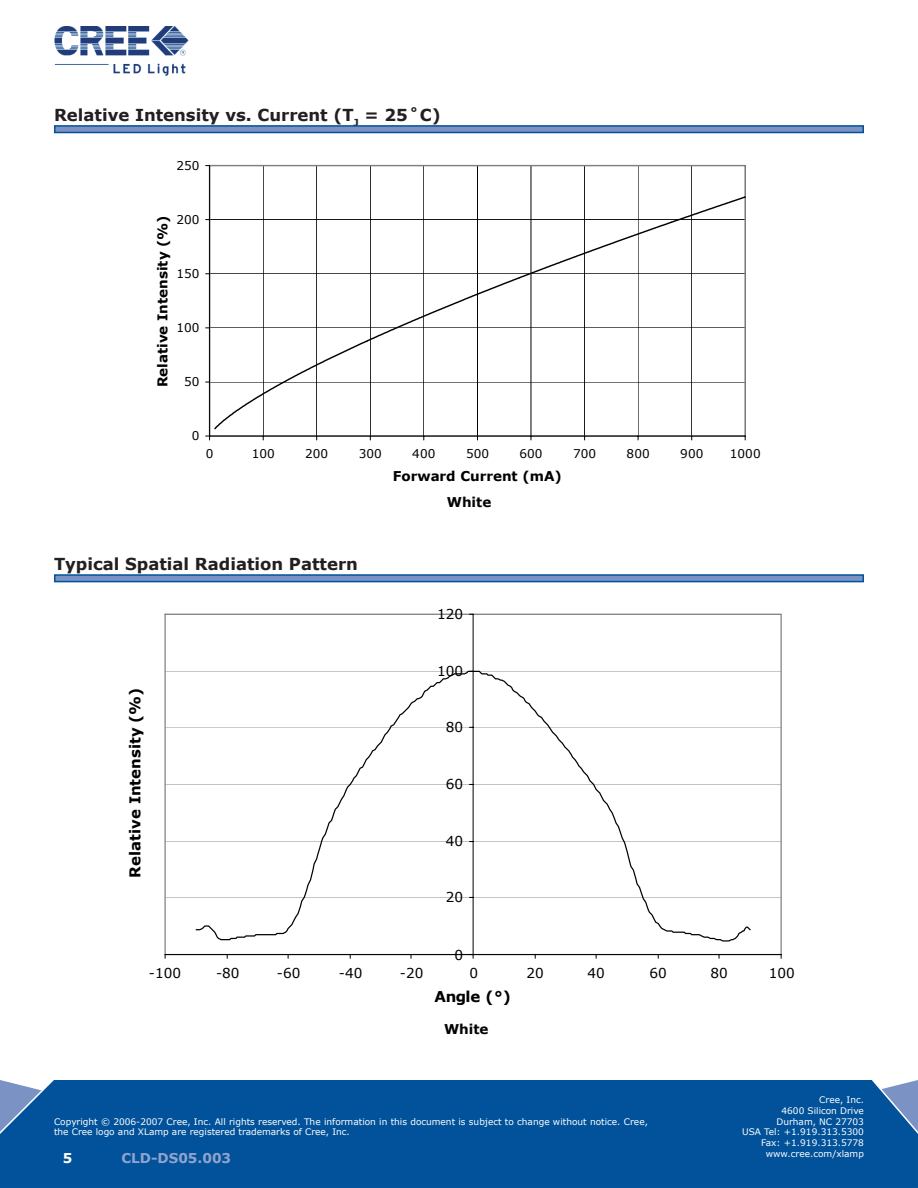
<style>
.page{position:relative;width:918px;height:1188px;background:#fff}
.page>*{position:absolute;margin:0;border:0;box-sizing:border-box;transform-origin:0 0}
.t1{font:700 16.5px "Verdana";color:#231f20}
.t2{font:700 14.85px "Verdana";color:#000}
.t3{font:13.65px "Verdana";letter-spacing:.005em;color:#000}
.t4{font:700 13.5px "Verdana";color:#000}
.t5{font:700 13.5px "Verdana";color:#90a3ce}
.t6{font:700 13.5px "Verdana";color:#040503}
.t7{font:12px "Verdana";letter-spacing:.005em;color:#000}
.t8{font:9px/10.8px "Verdana";color:#fff}
</style>
<div class="page">
<div style="left:0;top:1080px;width:918px;height:108px;background:#01529a"></div>
<img style="left:54px;top:27px;width:135px;height:48px">
<div style="left:55px;top:126px;width:808px;height:7px;background:#7a92c4"></div>
<div style="left:54px;top:125px;width:810px;height:8px;border:2px solid #01529a"></div>
<div style="left:55px;top:575px;width:808px;height:7px;background:#7a92c4"></div>
<div style="left:54px;top:574px;width:810px;height:8px;border:2px solid #01529a"></div>
<hr style="left:165px;top:897px;width:616px;height:1px;background:#c0c0c0">
<hr style="left:165px;top:842px;width:616px;height:1px;background:#c0c0c0">
<hr style="left:165px;top:784px;width:616px;height:1px;background:#c0c0c0">
<hr style="left:165px;top:727px;width:616px;height:1px;background:#c0c0c0">
<hr style="left:165px;top:671px;width:616px;height:1px;background:#c0c0c0">
<hr style="left:473px;top:614px;width:1px;height:341px;background:#000">
<hr style="left:165px;top:954px;width:616px;height:1px;background:#000">
<svg style="left:195px;top:670px;width:557px;height:272px"></svg>
<hr style="left:263px;top:166px;width:1px;height:270px;background:#000">
<hr style="left:317px;top:166px;width:1px;height:270px;background:#000">
<hr style="left:370px;top:166px;width:1px;height:270px;background:#000">
<hr style="left:424px;top:166px;width:1px;height:270px;background:#000">
<hr style="left:478px;top:166px;width:1px;height:270px;background:#000">
<hr style="left:531px;top:166px;width:1px;height:270px;background:#000">
<hr style="left:585px;top:166px;width:1px;height:270px;background:#000">
<hr style="left:638px;top:166px;width:1px;height:270px;background:#000">
<hr style="left:692px;top:166px;width:1px;height:270px;background:#000">
<hr style="left:209px;top:166px;width:1px;height:270px;background:#000">
<svg style="left:206px;top:196px;width:540px;height:244px"></svg>
<h1 class="t1" style="left:54px;top:104px;width:388px">Relative Intensity vs. Current (T<sub>J</sub> = 25˚C)</h1>
<h3 class="t7" style="left:176px;top:158px;width:25px">250</h3>
<h3 class="t7" style="left:176px;top:212px;width:25px">200</h3>
<h3 class="t4" style="left:154px;top:387px;width:174px;rotate:-90deg">Relative Intensity (%)</h3>
<h3 class="t7" style="left:176px;top:266px;width:25px">150</h3>
<h3 class="t7" style="left:176px;top:320px;width:25px">100</h3>
<h3 class="t7" style="left:184px;top:374px;width:17px">50</h3>
<h3 class="t7" style="left:192px;top:428px;width:9px">0</h3>
<h3 class="t7" style="left:206px;top:446px;width:9px">0</h3>
<h3 class="t7" style="left:252px;top:446px;width:25px">100</h3>
<h3 class="t7" style="left:305px;top:446px;width:25px">200</h3>
<h3 class="t7" style="left:359px;top:446px;width:25px">300</h3>
<h3 class="t7" style="left:412px;top:446px;width:25px">400</h3>
<h3 class="t7" style="left:466px;top:446px;width:25px">500</h3>
<h3 class="t7" style="left:520px;top:446px;width:25px">600</h3>
<h3 class="t7" style="left:573px;top:446px;width:25px">700</h3>
<h3 class="t7" style="left:627px;top:446px;width:25px">800</h3>
<h3 class="t7" style="left:680px;top:446px;width:25px">900</h3>
<h3 class="t7" style="left:730px;top:446px;width:32px">1000</h3>
<h3 class="t4" style="left:393px;top:467px;width:170px">Forward Current (mA)</h3>
<h1 class="t1" style="left:54px;top:553px;width:306px">Typical Spatial Radiation Pattern</h1>
<h2 class="t2" style="left:126px;top:878px;width:192px;rotate:-90deg">Relative Intensity (%)</h2>
<h3 class="t6" style="left:447px;top:493px;width:46px">White</h3>
<h3 class="t3" style="left:437px;top:606px;width:28px">120</h3>
<h3 class="t3" style="left:437px;top:663px;width:28px">100</h3>
<h3 class="t3" style="left:446px;top:719px;width:19px">80</h3>
<h3 class="t3" style="left:446px;top:776px;width:19px">60</h3>
<h3 class="t3" style="left:446px;top:833px;width:19px">40</h3>
<h3 class="t3" style="left:446px;top:889px;width:19px">20</h3>
<h3 class="t3" style="left:455px;top:946px;width:10px">0</h3>
<h3 class="t3" style="left:149px;top:964px;width:34px">-100</h3>
<h3 class="t3" style="left:216px;top:964px;width:25px">-80</h3>
<h3 class="t3" style="left:277px;top:964px;width:25px">-60</h3>
<h3 class="t3" style="left:339px;top:964px;width:25px">-40</h3>
<h3 class="t3" style="left:400px;top:964px;width:25px">-20</h3>
<h3 class="t3" style="left:469px;top:964px;width:10px">0</h3>
<h3 class="t3" style="left:527px;top:964px;width:19px">20</h3>
<h3 class="t3" style="left:587px;top:964px;width:19px">40</h3>
<h3 class="t3" style="left:650px;top:964px;width:19px">60</h3>
<h3 class="t3" style="left:710px;top:964px;width:19px">80</h3>
<h3 class="t3" style="left:769px;top:964px;width:28px">100</h3>
<h2 class="t2" style="left:435px;top:987px;width:78px">Angle (°)</h2>
<h3 class="t6" style="left:444px;top:1020px;width:46px">White</h3>
<p class="t8" style="left:54px;top:1116px;width:595px">Copyright © 2006-2007 Cree, Inc. All rights reserved. The information in this document is subject to change without notice. Cree, the Cree logo and XLamp are registered trademarks of Cree, Inc.</p>
<h3 class="t5" style="left:122px;top:1149px;width:111px">CLD-DS05.003</h3>
<p class="t8" style="left:742px;top:1094px;width:123px;text-align:right">Cree, Inc.<br>4600 Silicon Drive<br>Durham, NC 27703<br>USA Tel: +1.919.313.5300<br>Fax: +1.919.313.5778 www.cree.com/xlamp</p>
</div>
